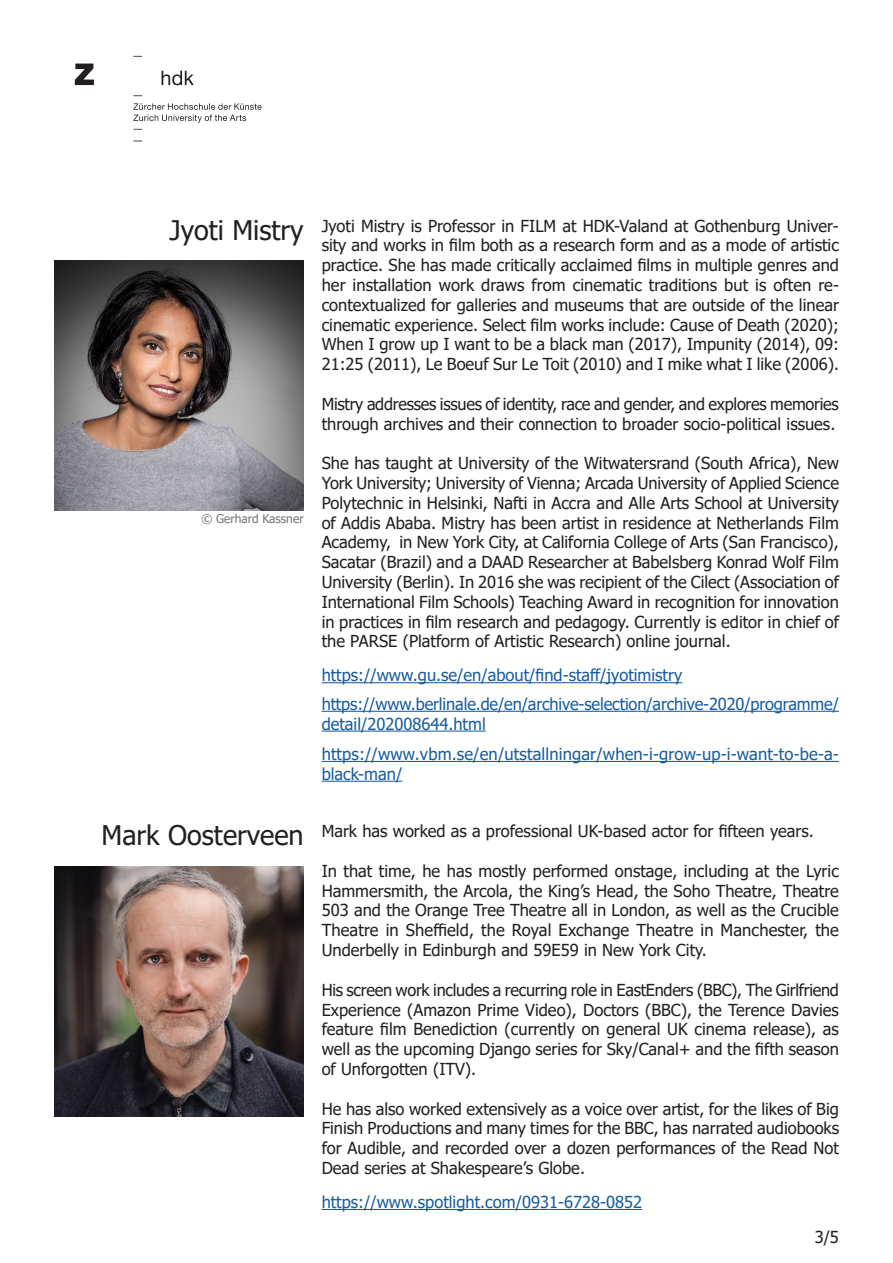
<style>
.page{position:relative;width:893px;height:1263px;background:#fff}
.page>*{position:absolute;margin:0;border:0;box-sizing:border-box;transform-origin:0 0}
.Titel{font:27px "Tahoma";color:#231f20}
.Fliesstext{font:16.5px/19.8px "Tahoma";color:#231f20;text-align:justify}
.Fliesstext-2{font:16.5px/19.8px "Tahoma";color:#175d9e}
.copyright_legende{font:12px "Tahoma";color:#757679}
</style>
<div class="page">
<img style="left:74px;top:55px;width:188px;height:87px">
<img style="left:54px;top:261px;width:250px;height:250px">
<hr style="left:322px;top:682px;width:360px;height:1px;background:#175d9e">
<hr style="left:322px;top:711px;width:517px;height:1px;background:#175d9e">
<hr style="left:322px;top:730px;width:164px;height:2px;background:#175d9e">
<hr style="left:322px;top:761px;width:517px;height:1px;background:#175d9e">
<hr style="left:322px;top:781px;width:80px;height:1px;background:#175d9e">
<img style="left:54px;top:866px;width:250px;height:250px">
<hr style="left:322px;top:1209px;width:320px;height:1px;background:#175d9e">
<p class="Titel" style="left:170px;top:212px;width:136px">Jyoti Mistry</p>
<p class="Fliesstext" style="left:322px;top:217px;width:519px">Jyoti Mistry is Professor in FILM at HDK-Valand at Gothenburg Univer&shy;sity and works in film both as a research form and as a mode of artistic practice. She has made critically acclaimed films in multiple genres and her installation work draws from cinematic traditions but is often re&shy;contextualized for galleries and museums that are outside of the linear cinematic experience. Select film works include: Cause of Death (2020); When I grow up I want to be a black man (2017), Impunity (2014), 09:<br>21:25 (2011), Le Boeuf Sur Le Toit (2010) and I mike what I like (2006).</p>
<p class="Fliesstext" style="left:322px;top:395px;width:519px">Mistry addresses issues of identity, race and gender, and explores memories through archives and their connection to broader socio-political issues.</p>
<p class="Fliesstext" style="left:322px;top:454px;width:519px">She has taught at University of the Witwatersrand (South Africa), New York University; University of Vienna; Arcada University of Applied Science Polytechnic in Helsinki, Nafti in Accra and Alle Arts School at University of Addis Ababa. Mistry has been artist in residence at Netherlands Film Academy, in New York City, at California College of Arts (San Francisco), Sacatar (Brazil) and a DAAD Researcher at Babelsberg Konrad Wolf Film University (Berlin). In 2016 she was recipient of the Cilect (Association of International Film Schools) Teaching Award in recognition for innovation in practices in film research and pedagogy. Currently is editor in chief of the PARSE (Platform of Artistic Research) online journal.</p>
<p class="Fliesstext-2" style="left:322px;top:666px;width:362px">https://www.gu.se/en/about/find-staff/jyotimistry</p>
<p class="Fliesstext-2" style="left:322px;top:695px;width:519px">https://www.berlinale.de/en/archive-selection/archive-2020/programme/ detail/202008644.html</p>
<p class="Fliesstext-2" style="left:322px;top:745px;width:519px">https://www.vbm.se/en/utstallningar/when-i-grow-up-i-want-to-be-a&shy;black-man/</p>
<p class="copyright_legende" style="left:201px;top:510px;width:104px">© Gerhard Kassner</p>
<p class="Titel" style="left:102px;top:817px;width:204px">Mark Oosterveen</p>
<p class="Fliesstext" style="left:322px;top:822px;width:494px">Mark has worked as a professional UK-based actor for fifteen years.</p>
<p class="Fliesstext" style="left:322px;top:862px;width:519px">In that time, he has mostly performed onstage, including at the Lyric Hammersmith, the Arcola, the King’s Head, the Soho Theatre, Theatre 503 and the Orange Tree Theatre all in London, as well as the Crucible Theatre in Sheffield, the Royal Exchange Theatre in Manchester, the Underbelly in Edinburgh and 59E59 in New York City.</p>
<p class="Fliesstext" style="left:322px;top:981px;width:519px">His screen work includes a recurring role in EastEnders (BBC), The Girlfriend Experience (Amazon Prime Video), Doctors (BBC), the Terence Davies feature film Benediction (currently on general UK cinema release), as well as the upcoming Django series for Sky/Canal+ and the fifth season of Unforgotten (ITV).</p>
<p class="Fliesstext" style="left:322px;top:1099px;width:519px">He has also worked extensively as a voice over artist, for the likes of Big Finish Productions and many times for the BBC, has narrated audiobooks for Audible, and recorded over a dozen performances of the Read Not Dead series at Shakespeare’s Globe.</p>
<p class="Fliesstext-2" style="left:322px;top:1193px;width:322px">https://www.spotlight.com/0931-6728-0852</p>
<p class="Fliesstext" style="left:815px;top:1228px;width:26px">3/5</p>
</div>
